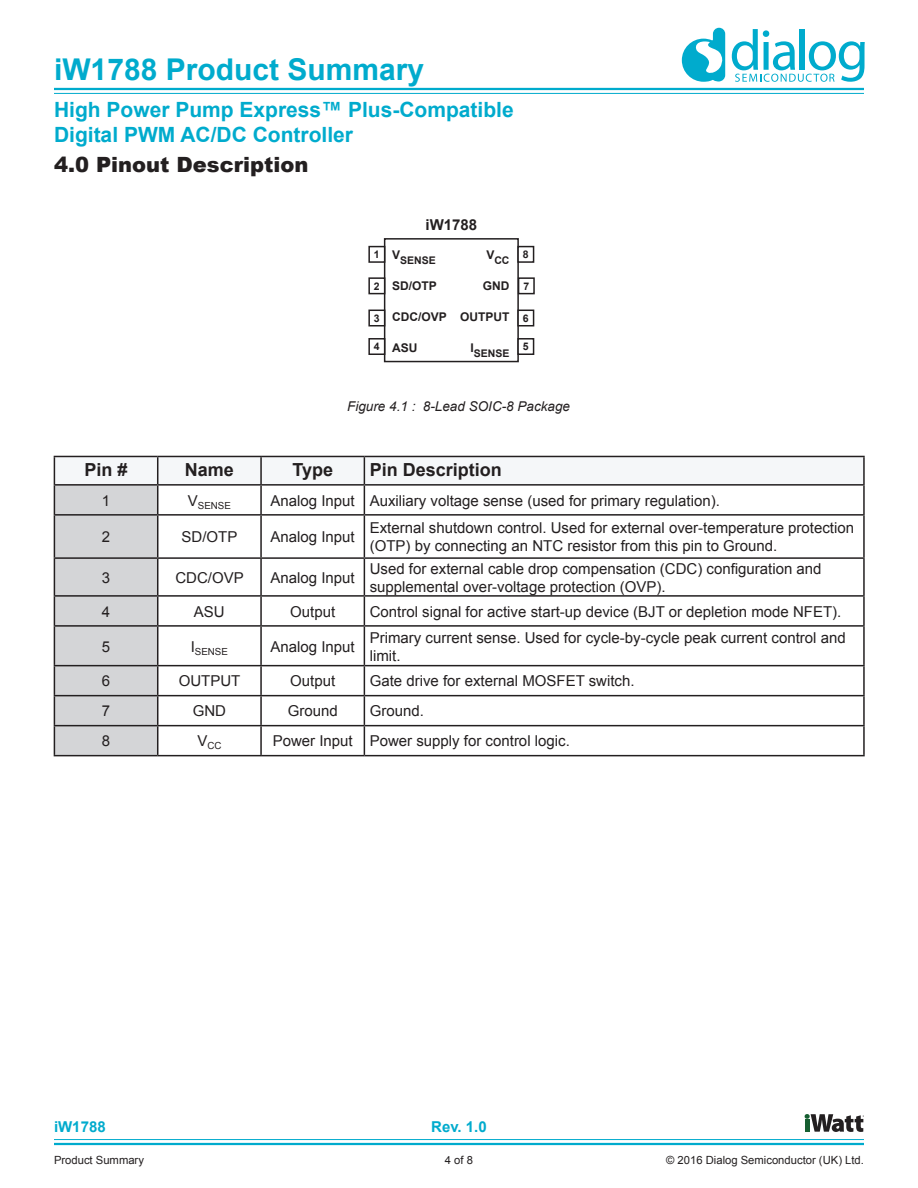
<style>
.page{position:relative;width:918px;height:1188px;background:#fff}
.page>*{position:absolute;margin:0;border:0;box-sizing:border-box;transform-origin:0 0}
.t1{font:700 30px "Arial";color:#00abcd}
.t2{font:700 21px/25.2px "Arial";color:#00abcd}
.t3{font:900 21px "Arial";color:#231f20}
.Table_Head_02{font:700 18px "Arial";color:#231f20}
.Table_Left{font:15px/18px "Arial";color:#231f20}
.Table_Center{font:15px "Arial";color:#231f20}
.t4{font:700 15px "Arial";color:#00abcd}
.Table_Body_Text{font:15px "Arial";color:#231f20}
.t5{font:700 15px "Arial";color:#231f20}
.t6{font:italic 13.5px "Arial";color:#231f20}
.t7{font:700 12px "Arial";color:#231f20}
.t8{font:11.25px "Arial";color:#231f20}
.t9{font:700 10.5px "Arial";color:#231f20}
.Table_Center-2{font:9.75px "Arial";color:#231f20}
</style>
<div class="page">
<hr style="left:54px;top:88px;width:810px;height:2px;background:#00abcd">
<hr style="left:54px;top:1143px;width:810px;height:2px;background:#00abcd">
<hr style="left:54px;top:93px;width:810px;height:1px;background:#00abcd">
<hr style="left:54px;top:1139px;width:810px;height:1px;background:#00abcd">
<svg style="left:805px;top:1114px;width:59px;height:18px"></svg>
<svg style="left:682px;top:28px;width:43px;height:54px"></svg>
<svg style="left:732px;top:29px;width:133px;height:53px"></svg>
<hr style="left:364px;top:484px;width:501px;height:2px;background:#231f20">
<hr style="left:863px;top:486px;width:2px;height:28px;background:#231f20">
<hr style="left:364px;top:514px;width:501px;height:2px;background:#231f20">
<hr style="left:863px;top:516px;width:2px;height:41px;background:#231f20">
<hr style="left:364px;top:557px;width:501px;height:2px;background:#231f20">
<hr style="left:863px;top:559px;width:2px;height:36px;background:#231f20">
<hr style="left:364px;top:595px;width:501px;height:2px;background:#231f20">
<hr style="left:863px;top:597px;width:2px;height:28px;background:#231f20">
<hr style="left:364px;top:625px;width:501px;height:2px;background:#231f20">
<hr style="left:863px;top:627px;width:2px;height:38px;background:#231f20">
<hr style="left:364px;top:665px;width:501px;height:1px;background:#231f20">
<hr style="left:863px;top:666px;width:2px;height:29px;background:#231f20">
<hr style="left:364px;top:695px;width:501px;height:1px;background:#231f20">
<hr style="left:863px;top:696px;width:2px;height:29px;background:#231f20">
<hr style="left:364px;top:725px;width:501px;height:1px;background:#231f20">
<hr style="left:863px;top:726px;width:2px;height:29px;background:#231f20">
<hr style="left:364px;top:755px;width:501px;height:1px;background:#231f20">
<hr style="left:364px;top:456px;width:501px;height:1px;background:#231f20">
<hr style="left:863px;top:457px;width:2px;height:27px;background:#231f20">
<svg style="left:54px;top:456px;width:810px;height:300px"></svg>
<hr style="left:54px;top:755px;width:104px;height:1px;background:#231f20">
<div style="left:384px;top:238px;width:135px;height:124px;border:2px solid #231f20"></div>
<div style="left:368px;top:246px;width:17px;height:17px;border:2px solid #231f20"></div>
<div style="left:368px;top:277px;width:17px;height:17px;border:2px solid #231f20"></div>
<div style="left:368px;top:310px;width:17px;height:16px;border:2px solid #231f20"></div>
<div style="left:517px;top:246px;width:17px;height:17px;border:2px solid #231f20"></div>
<div style="left:518px;top:277px;width:17px;height:17px;border:2px solid #231f20"></div>
<div style="left:517px;top:310px;width:17px;height:16px;border:2px solid #231f20"></div>
<div style="left:368px;top:338px;width:17px;height:17px;border:2px solid #231f20"></div>
<div style="left:517px;top:338px;width:17px;height:17px;border:2px solid #231f20"></div>
<h1 class="t1" style="left:54px;top:49px;width:372px">iW1788 Product Summary</h1>
<h2 class="t2" style="left:54px;top:97px;width:461px">High Power Pump Express™ Plus-Compatible<br>Digital PWM AC/DC Controller</h2>
<p class="t3" style="left:54px;top:149px;width:256px">4.0 Pinout Description</p>
<p class="t5" style="left:426px;top:214px;width:53px">iW1788</p>
<p class="t9" style="left:392px;top:253px;width:45px"><sup>V</sup>SENSE</p>
<p class="t7" style="left:392px;top:278px;width:46px">SD/OTP</p>
<p class="t7" style="left:392px;top:309px;width:56px">CDC/OVP</p>
<p class="t7" style="left:392px;top:340px;width:27px">ASU</p>
<p class="t9" style="left:374px;top:247px;width:7px">1</p>
<p class="t9" style="left:374px;top:279px;width:7px">2</p>
<p class="t9" style="left:374px;top:311px;width:7px">3</p>
<p class="t9" style="left:523px;top:247px;width:7px">8</p>
<p class="t9" style="left:523px;top:279px;width:7px">7</p>
<p class="t9" style="left:523px;top:311px;width:7px">6</p>
<p class="t9" style="left:486px;top:253px;width:25px"><sup>V</sup>CC</p>
<p class="t7" style="left:483px;top:278px;width:28px">GND</p>
<p class="t7" style="left:460px;top:309px;width:51px">OUTPUT</p>
<p class="t9" style="left:471px;top:346px;width:40px"><sup>I</sup>SENSE</p>
<p class="t9" style="left:374px;top:340px;width:7px">4</p>
<p class="t9" style="left:523px;top:340px;width:7px">5</p>
<p class="t6" style="left:347px;top:398px;width:224px">Figure 4.1 : 8-Lead SOIC-8 Package</p>
<p class="Table_Head_02" style="left:85px;top:458px;width:45px">Pin #</p>
<p class="Table_Head_02" style="left:185px;top:458px;width:51px">Name</p>
<p class="Table_Head_02" style="left:292px;top:458px;width:42px">Type</p>
<p class="Table_Head_02" style="left:370px;top:458px;width:134px">Pin Description</p>
<p class="Table_Body_Text" style="left:102px;top:491px;width:10px">1</p>
<p class="Table_Center-2" style="left:188px;top:499px;width:45px"><sup>V</sup>SENSE</p>
<p class="Table_Center" style="left:271px;top:491px;width:86px">Analog Input</p>
<p class="Table_Left" style="left:370px;top:492px;width:352px">Auxiliary voltage sense (used for primary regulation).</p>
<p class="Table_Body_Text" style="left:102px;top:527px;width:10px">2</p>
<p class="Table_Center" style="left:182px;top:527px;width:57px">SD/OTP</p>
<p class="Table_Center" style="left:271px;top:527px;width:86px">Analog Input</p>
<p class="Table_Left" style="left:370px;top:519px;width:486px">External shutdown control. Used for external over-temperature protection (OTP) by connecting an NTC resistor from this pin to Ground.</p>
<p class="Table_Body_Text" style="left:102px;top:568px;width:10px">3</p>
<p class="Table_Center" style="left:175px;top:568px;width:70px">CDC/OVP</p>
<p class="Table_Center" style="left:271px;top:568px;width:86px">Analog Input</p>
<p class="Table_Left" style="left:370px;top:560px;width:453px">Used for external cable drop compensation (CDC) configuration and supplemental over-voltage protection (OVP).</p>
<p class="Table_Body_Text" style="left:102px;top:602px;width:10px">4</p>
<p class="Table_Center" style="left:194px;top:602px;width:32px">ASU</p>
<p class="Table_Center" style="left:290px;top:602px;width:47px">Output</p>
<p class="Table_Left" style="left:370px;top:603px;width:473px">Control signal for active start-up device (BJT or depletion mode NFET).</p>
<p class="Table_Body_Text" style="left:102px;top:637px;width:10px">5</p>
<p class="Table_Center-2" style="left:191px;top:645px;width:39px"><sup>I</sup>SENSE</p>
<p class="Table_Center" style="left:271px;top:637px;width:86px">Analog Input</p>
<p class="Table_Left" style="left:370px;top:629px;width:477px">Primary current sense. Used for cycle-by-cycle peak current control and limit.</p>
<p class="Table_Body_Text" style="left:102px;top:671px;width:10px">6</p>
<p class="Table_Center" style="left:179px;top:671px;width:63px">OUTPUT</p>
<p class="Table_Center" style="left:290px;top:671px;width:47px">Output</p>
<p class="Table_Left" style="left:370px;top:672px;width:266px">Gate drive for external MOSFET switch.</p>
<p class="Table_Body_Text" style="left:102px;top:701px;width:10px">7</p>
<p class="Table_Center" style="left:193px;top:701px;width:35px">GND</p>
<p class="Table_Center" style="left:288px;top:701px;width:52px">Ground</p>
<p class="Table_Left" style="left:370px;top:702px;width:56px">Ground.</p>
<p class="Table_Body_Text" style="left:102px;top:731px;width:10px">8</p>
<p class="Table_Center-2" style="left:197px;top:740px;width:26px"><sup>V</sup>CC</p>
<p class="Table_Center" style="left:273px;top:731px;width:82px">Power Input</p>
<p class="Table_Left" style="left:370px;top:732px;width:202px">Power supply for control logic.</p>
<p class="t4" style="left:54px;top:1117px;width:53px">iW1788</p>
<p class="t4" style="left:431px;top:1117px;width:57px">Rev. 1.0</p>
<p class="t8" style="left:54px;top:1153px;width:92px">Product Summary</p>
<p class="t8" style="left:445px;top:1153px;width:30px">4 of 8</p>
<p class="t8" style="left:666px;top:1153px;width:199px">© 2016 Dialog Semiconductor (UK) Ltd.</p>
</div>
